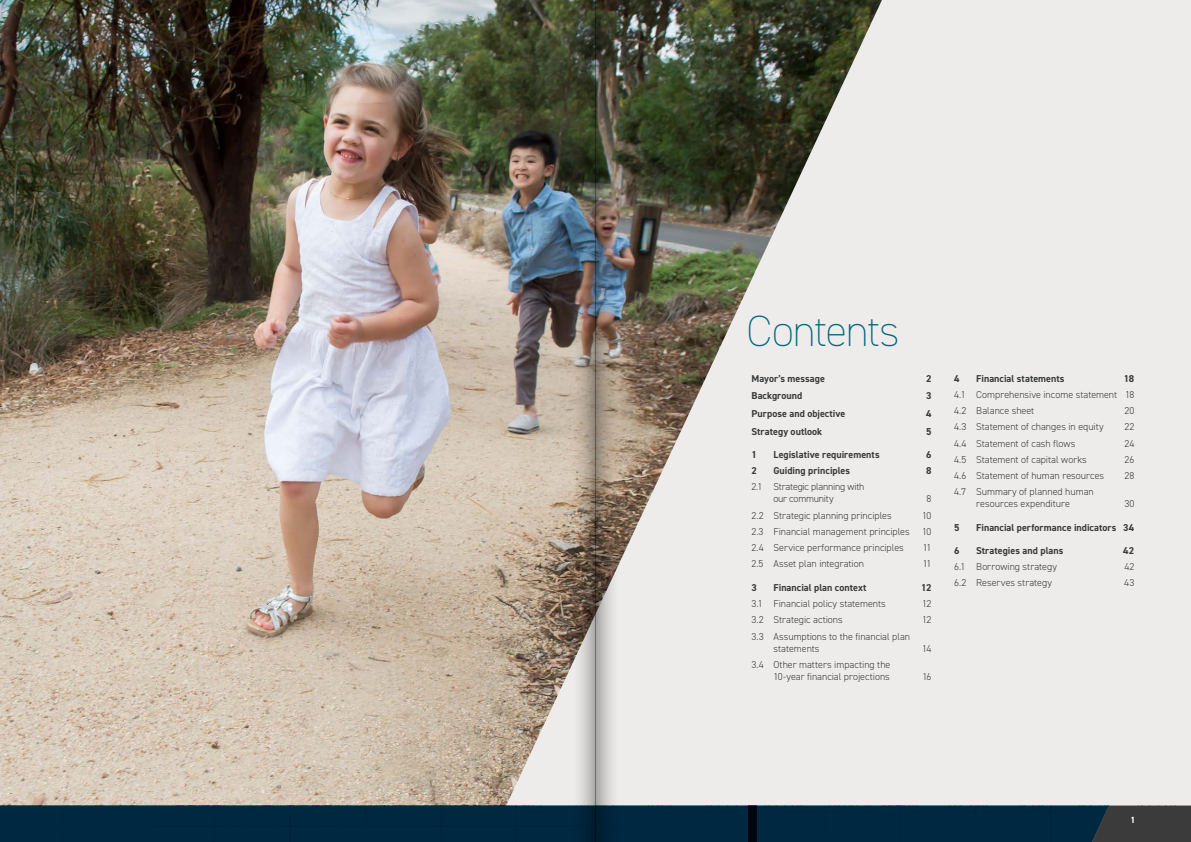
<style>
.page{position:relative;width:1191px;height:842px;background:#edeceb}
.page>*{position:absolute;margin:0;border:0;box-sizing:border-box;transform-origin:0 0}
.t1{font:200 43.8px "DIN2014";letter-spacing:-.025em;color:#006580}
.t2{font:300 10px/16.2px "DIN2014";color:#3b3b3c}
.t3{font:700 10px "DIN2014";letter-spacing:.005em;color:#3b3b3c}
.t4{font:300 10px/12px "DIN2014";letter-spacing:-.02em;color:#3b3b3c}
.t5{font:700 9px "DIN2014";color:#fff}
</style>
<div class="page">
<img style="left:0;top:0;width:882px;height:806px">
<svg style="left:0;top:806px;width:1191px;height:36px"></svg>
<img style="left:595px;top:0;width:40px;height:842px">
<img style="left:556px;top:0;width:39px;height:842px">
<h1 class="t1" style="left:746px;top:304px;width:154px">Contents</h1>
<p class="t3" style="left:751px;top:371px;width:75px">Mayor’s message</p>
<p class="t3" style="left:926px;top:371px;width:7px">2</p>
<p class="t3" style="left:751px;top:389px;width:52px">Background</p>
<p class="t3" style="left:926px;top:389px;width:7px">3</p>
<p class="t3" style="left:751px;top:407px;width:95px">Purpose and objective</p>
<p class="t3" style="left:926px;top:407px;width:7px">4</p>
<p class="t3" style="left:751px;top:424px;width:72px">Strategy outlook</p>
<p class="t3" style="left:926px;top:424px;width:7px">5</p>
<p class="t3" style="left:751px;top:448px;width:7px">1</p>
<p class="t3" style="left:773px;top:448px;width:108px">Legislative requirements</p>
<p class="t3" style="left:926px;top:448px;width:7px">6</p>
<p class="t3" style="left:751px;top:464px;width:7px">2</p>
<p class="t3" style="left:773px;top:464px;width:78px">Guiding principles</p>
<p class="t3" style="left:926px;top:464px;width:7px">8</p>
<p class="t4" style="left:773px;top:481px;width:92px;text-indent:-22px">2.1 Strategic planning with our community</p>
<p class="t2" style="left:926px;top:491px;width:6px">8</p>
<p class="t2" style="left:751px;top:507px;width:142px">2.2 Strategic planning principles</p>
<p class="t2" style="left:751px;top:507px;width:181px;text-align:justify;text-indent:171px">10<br>2.3 Financial management principles 10<br>2.4 Service performance principles</p>
<p class="t2" style="left:922px;top:540px;width:10px">11</p>
<p class="t2" style="left:751px;top:556px;width:114px">2.5 Asset plan integration</p>
<p class="t2" style="left:922px;top:556px;width:10px">11</p>
<p class="t3" style="left:751px;top:581px;width:7px">3</p>
<p class="t3" style="left:773px;top:581px;width:94px">Financial plan context</p>
<p class="t3" style="left:921px;top:581px;width:12px">12</p>
<p class="t2" style="left:751px;top:595px;width:136px">3.1 Financial policy statements</p>
<p class="t2" style="left:922px;top:595px;width:11px">12</p>
<p class="t2" style="left:751px;top:612px;width:93px">3.2 Strategic actions</p>
<p class="t2" style="left:922px;top:612px;width:11px">12</p>
<p class="t2" style="left:773px;top:630px;width:138px;line-height:12px;text-indent:-22px">3.3 Assumptions to the financial plan statements</p>
<p class="t2" style="left:922px;top:640px;width:11px">14</p>
<p class="t2" style="left:751px;top:658px;width:140px;line-height:12px;text-align:right">3.4 Other matters impacting the<br>10-year financial projections</p>
<p class="t2" style="left:922px;top:668px;width:11px">16</p>
<p class="t3" style="left:954px;top:371px;width:7px">4</p>
<p class="t3" style="left:976px;top:371px;width:90px">Financial statements</p>
<p class="t3" style="left:1124px;top:371px;width:12px">18</p>
<p class="t2" style="left:954px;top:386px;width:181px">4.1 Comprehensive income statement 18<br>4.2 Balance sheet</p>
<p class="t2" style="left:1124px;top:402px;width:11px">20</p>
<p class="t2" style="left:954px;top:419px;width:151px">4.3 Statement of changes in equity</p>
<p class="t2" style="left:1124px;top:419px;width:11px">22</p>
<p class="t2" style="left:954px;top:435px;width:123px">4.4 Statement of cash flows</p>
<p class="t2" style="left:1124px;top:435px;width:11px">24</p>
<p class="t2" style="left:954px;top:451px;width:134px">4.5 Statement of capital works</p>
<p class="t2" style="left:1124px;top:451px;width:11px">26</p>
<p class="t2" style="left:954px;top:467px;width:151px">4.6 Statement of human resources</p>
<p class="t2" style="left:1124px;top:467px;width:11px">28</p>
<p class="t2" style="left:954px;top:486px;width:141px;line-height:12px;text-align:center">4.7 Summary of planned human resources expenditure</p>
<p class="t2" style="left:1124px;top:496px;width:11px">30</p>
<p class="t3" style="left:954px;top:520px;width:7px">5</p>
<p class="t3" style="left:976px;top:520px;width:159px">Financial performance indicators 34</p>
<p class="t3" style="left:954px;top:544px;width:7px">6</p>
<p class="t3" style="left:976px;top:544px;width:89px">Strategies and plans</p>
<p class="t3" style="left:1123px;top:544px;width:12px">42</p>
<p class="t2" style="left:954px;top:559px;width:104px">6.1 Borrowing strategy</p>
<p class="t2" style="left:1124px;top:559px;width:11px">42</p>
<p class="t2" style="left:954px;top:575px;width:99px">6.2 Reserves strategy</p>
<p class="t2" style="left:1124px;top:575px;width:12px">43</p>
<p class="t5" style="left:1130px;top:814px;width:6px">1</p>
</div>
